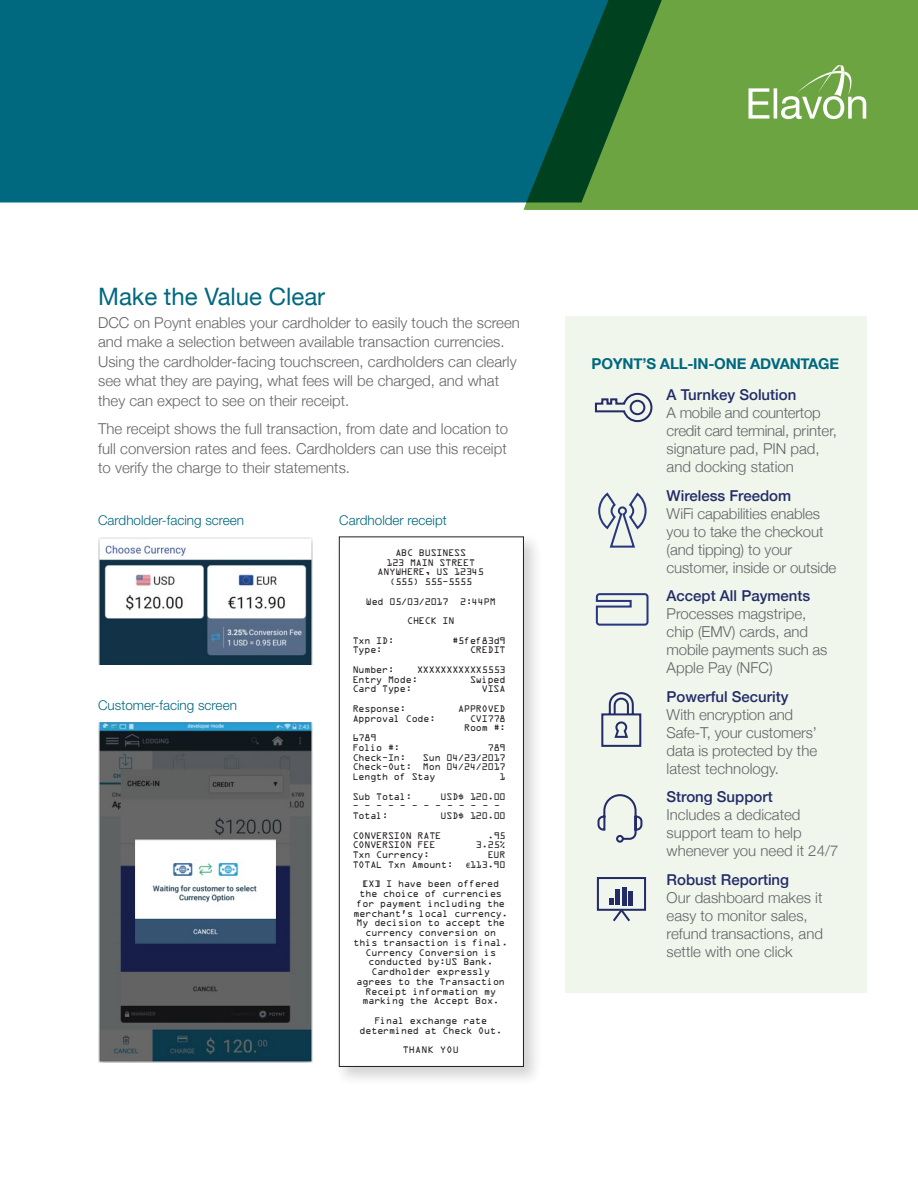
<style>
.page{position:relative;width:918px;height:1188px;background:#fff}
.page>*{position:absolute;margin:0;border:0;box-sizing:border-box;transform-origin:0 0}
.t1{font:24px "Helvetica Neue";color:#00687f}
.t2{font:300 15px/18px "Helvetica Neue";color:#636466}
.t3{font:500 15px "Helvetica Neue";color:#232c68}
.t4{font:700 15px "Helvetica Neue";letter-spacing:-.015em;color:#00687f}
.t5{font:300 13.5px "Helvetica Neue";color:#00687f}
.t6{font:7.5px/9.8px "Advocra";color:#231f20}
.s1{font-family:"Andale Mono"}
</style>
<div class="page">
<div style="left:565px;top:316px;width:301px;height:677px;background:#f0f6ec"></div>
<div style="left:526px;top:0;width:392px;height:210px;background:#6ca442"></div>
<svg style="left:0;top:0;width:688px;height:202px;background:#0a6a71"></svg>
<svg style="left:749px;top:65px;width:117px;height:54px"></svg>
<svg style="left:601px;top:692px;width:41px;height:55px"></svg>
<svg style="left:597px;top:794px;width:46px;height:49px"></svg>
<svg style="left:594px;top:392px;width:59px;height:31px"></svg>
<svg style="left:595px;top:593px;width:54px;height:33px"></svg>
<svg style="left:598px;top:492px;width:49px;height:56px"></svg>
<div style="left:597px;top:877px;width:49px;height:34px;border:2px solid #232c68"></div>
<hr style="left:629px;top:891px;width:4px;height:14px;background:#232c68">
<hr style="left:622px;top:887px;width:4px;height:18px;background:#232c68">
<hr style="left:616px;top:889px;width:4px;height:16px;background:#232c68">
<svg style="left:609px;top:898px;width:23px;height:24px"></svg>
<img style="left:98px;top:722px;width:215px;height:340px">
<img style="left:98px;top:538px;width:215px;height:127px">
<div style="left:339px;top:537px;width:185px;height:530px;background:#fff;border:1px solid #231f20"></div>
<h1 class="t1" style="left:98px;top:280px;width:229px">Make the Value Clear</h1>
<p class="t2" style="left:98px;top:312px;width:423px;line-height:19.5px">DCC on Poynt enables your cardholder to easily touch the screen and make a selection between available transaction currencies.<br>Using the cardholder-facing touchscreen, cardholders can clearly see what they are paying, what fees will be charged, and what they can expect to see on their receipt.</p>
<p class="t2" style="left:98px;top:418px;width:412px;line-height:19.5px;text-align:justify">The receipt shows the full transaction, from date and location to full conversion rates and fees. Cardholders can use this receipt to verify the charge to their statements.</p>
<p class="t5" style="left:98px;top:512px;width:148px">Cardholder-facing screen</p>
<p class="t5" style="left:339px;top:512px;width:109px">Cardholder receipt</p>
<p class="t6" style="left:378px;top:547px;width:108px;text-align:center">ABC BUSINESS<br>123 MAIN STREET<br>ANYWHERE, US 12345 (555) 555-5555</p>
<p class="t6" style="left:367px;top:596px;width:84px">Wed 05/03/2017</p>
<p class="t6" style="left:461px;top:596px;width:37px">2:44PM</p>
<p class="t6" style="left:408px;top:615px;width:49px">CHECK IN</p>
<p class="t6" style="left:353px;top:635px;width:43px">Txn ID:</p>
<p class="t6" style="left:453px;top:635px;width:55px">#5fef83d9</p>
<p class="t6" style="left:353px;top:645px;width:31px">Type:</p>
<p class="t6" style="left:471px;top:645px;width:37px">CREDIT</p>
<p class="t6" style="left:353px;top:664px;width:43px">Number:</p>
<p class="t6" style="left:353px;top:664px;width:154px;text-indent:64px">XXXXXXXXXXX5553<br>Entry Mode:</p>
<p class="t6" style="left:471px;top:674px;width:37px">Swiped</p>
<p class="t6" style="left:353px;top:684px;width:60px">Card Type:</p>
<p class="t6" style="left:483px;top:684px;width:25px">VISA</p>
<p class="t6" style="left:353px;top:703px;width:55px">Response:</p>
<p class="t6" style="left:459px;top:703px;width:49px">APPROVED</p>
<p class="t6" style="left:353px;top:713px;width:84px">Approval Code:</p>
<p class="t6" style="left:465px;top:713px;width:43px;text-align:right">CVI778<br>Room #:</p>
<p class="t6" style="left:353px;top:732px;width:49px">6789<br>Folio #:</p>
<p class="t6" style="left:488px;top:742px;width:19px">789</p>
<p class="t6" style="left:353px;top:752px;width:55px">Check-In:</p>
<p class="t6" style="left:424px;top:752px;width:84px">Sun 04/23/2017</p>
<p class="t6" style="left:353px;top:762px;width:60px">Check-Out:</p>
<p class="t5" style="left:98px;top:697px;width:140px">Customer-facing screen</p>
<p class="t6" style="left:353px;top:762px;width:154px;text-indent:70px">Mon 04/24/2017<br>Length of Stay</p>
<p class="t6" style="left:500px;top:771px;width:7px">1</p>
<p class="t6" style="left:353px;top:791px;width:60px">Sub Total:</p>
<p class="t6" style="left:441px;top:791px;width:66px">USD$ 120.00</p>
<p class="t6" style="left:353px;top:801px;width:149px">- - - - - - - - - - - - -<br>Total:</p>
<p class="t6" style="left:441px;top:810px;width:66px">USD$ 120.00</p>
<p class="t6" style="left:353px;top:830px;width:90px">CONVERSION RATE</p>
<p class="t6" style="left:488px;top:830px;width:19px">.95</p>
<p class="t6" style="left:353px;top:840px;width:84px">CONVERSION FEE</p>
<p class="t6" style="left:477px;top:840px;width:31px">3.25%</p>
<p class="t6" style="left:353px;top:849px;width:78px">Txn Currency:</p>
<p class="t6" style="left:488px;top:849px;width:19px">EUR</p>
<p class="t6" style="left:353px;top:859px;width:102px">TOTAL Txn Amount:</p>
<p class="t6" style="left:466px;top:859px;width:41px"><span class="s1">€</span>113.90</p>
<p class="t6" style="left:354px;top:879px;width:156px;text-align:center">[X] I have been offered the choice of currencies for payment including the merchant's local currency.<br>My decision to accept the currency conversion on this transaction is final.<br>Currency Conversion is conducted by:US Bank.<br>Cardholder expressly agrees to the Transaction<br>Receipt information my marking the Accept Box.</p>
<p class="t6" style="left:360px;top:1015px;width:144px;text-align:center">Final exchange rate determined at Check Out.</p>
<p class="t6" style="left:403px;top:1044px;width:58px">THANK YOU</p>
<p class="t4" style="left:592px;top:352px;width:249px">POYNT’S ALL-IN-ONE ADVANTAGE</p>
<p class="t3" style="left:667px;top:383px;width:131px">A Turnkey Solution</p>
<p class="t2" style="left:667px;top:403px;width:172px">A mobile and countertop credit card terminal, printer, signature pad, PIN pad, and docking station</p>
<p class="t3" style="left:667px;top:483px;width:126px">Wireless Freedom</p>
<p class="t2" style="left:667px;top:503px;width:171px">WiFi capabilities enables you to take the checkout (and tipping) to your customer, inside or outside</p>
<p class="t3" style="left:667px;top:584px;width:145px">Accept All Payments</p>
<p class="t2" style="left:667px;top:604px;width:162px">Processes magstripe, chip (EMV) cards, and mobile payments such as<br>Apple Pay (NFC)</p>
<p class="t3" style="left:667px;top:684px;width:123px">Powerful Security</p>
<p class="t2" style="left:667px;top:704px;width:152px">With encryption and<br>Safe-T, your customers’ data is protected by the latest technology.</p>
<p class="t3" style="left:667px;top:785px;width:108px">Strong Support</p>
<p class="t2" style="left:667px;top:805px;width:173px">Includes a dedicated support team to help whenever you need it 24/7</p>
<p class="t3" style="left:667px;top:867px;width:124px">Robust Reporting</p>
<p class="t2" style="left:667px;top:887px;width:158px">Our dashboard makes it easy to monitor sales, refund transactions, and settle with one click</p>
</div>
